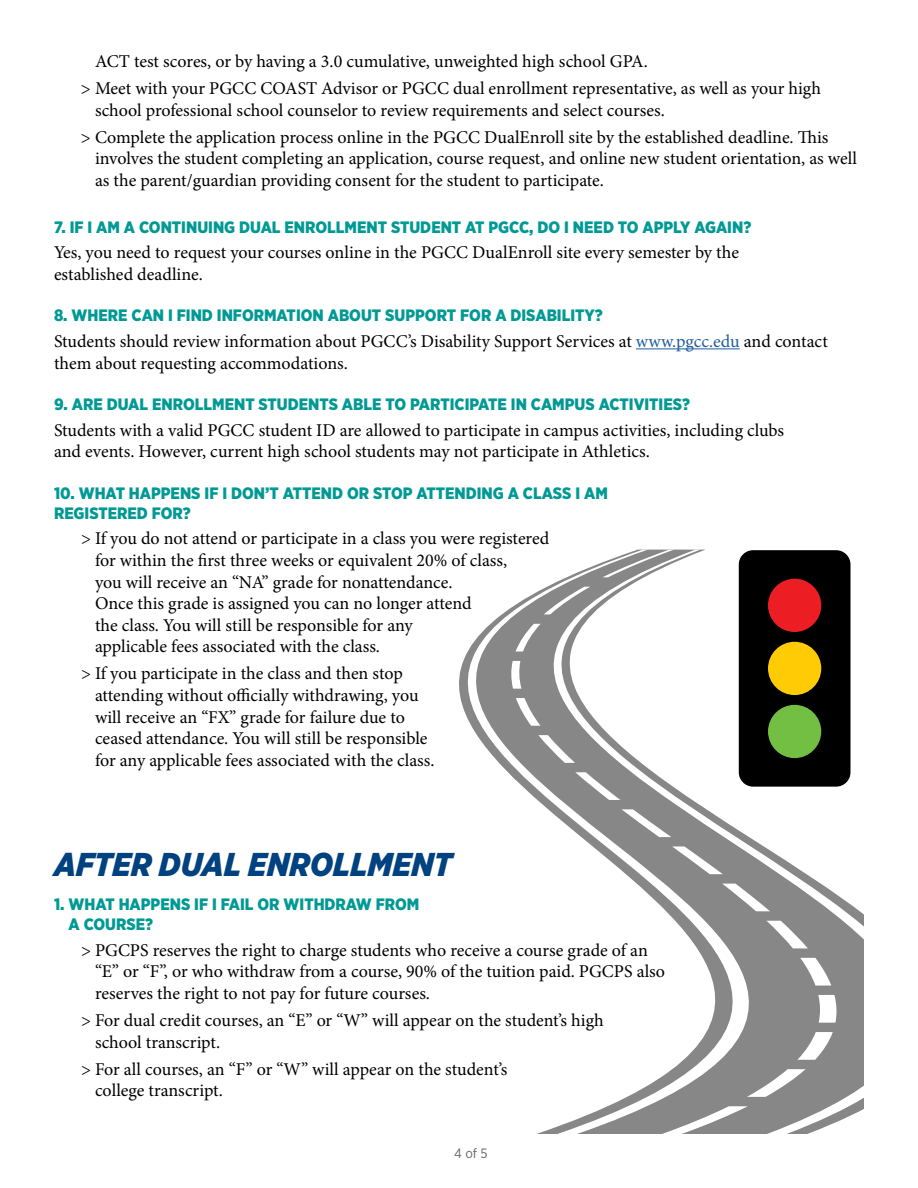
<style>
.page{position:relative;width:918px;height:1188px;background:#fff}
.page>*{position:absolute;margin:0;border:0;box-sizing:border-box;transform-origin:0 0}
.t1{font:italic 900 33px "Gotham Narrow";color:#004280}
.t2{font:18px/21.6px "Minion Pro";color:#000}
.t3{font:900 16.5px/19.8px "Gotham Narrow";color:#009994}
.t4{font:13.5px "Gotham Narrow";color:#636466}
.s1{color:#215e9e}
</style>
<div class="page">
<hr style="left:636px;top:348px;width:104px;height:1px;background:#215e9e">
<svg style="left:459px;top:550px;width:405px;height:584px"></svg>
<svg style="left:662px;top:1106px;width:86px;height:28px"></svg>
<svg style="left:747px;top:1069px;width:59px;height:28px"></svg>
<svg style="left:797px;top:1032px;width:36px;height:28px"></svg>
<svg style="left:818px;top:995px;width:19px;height:28px"></svg>
<svg style="left:800px;top:958px;width:31px;height:28px"></svg>
<svg style="left:766px;top:921px;width:42px;height:27px"></svg>
<svg style="left:722px;top:884px;width:48px;height:27px"></svg>
<svg style="left:672px;top:846px;width:51px;height:28px"></svg>
<svg style="left:622px;top:809px;width:49px;height:28px"></svg>
<svg style="left:575px;top:772px;width:45px;height:28px"></svg>
<svg style="left:538px;top:735px;width:37px;height:28px"></svg>
<svg style="left:516px;top:698px;width:24px;height:28px"></svg>
<svg style="left:511px;top:661px;width:10px;height:28px"></svg>
<svg style="left:516px;top:624px;width:25px;height:28px"></svg>
<svg style="left:544px;top:587px;width:46px;height:27px"></svg>
<svg style="left:602px;top:550px;width:72px;height:27px"></svg>
<div style="left:739px;top:550px;width:111px;height:237px;background:#000;border-radius:14px"></div>
<div style="left:768px;top:579px;width:53px;height:53px;background:#ed1d24;border-radius:50%"></div>
<div style="left:768px;top:642px;width:53px;height:53px;background:#ffcb05;border-radius:50%"></div>
<div style="left:768px;top:705px;width:53px;height:53px;background:#72bf44;border-radius:50%"></div>
<p class="t2" style="left:81px;top:48px;width:742px;line-height:27px;text-indent:14px">ACT test scores, or by having a 3.0 cumulative, unweighted high school GPA.<br>&gt; Meet with your PGCC COAST Advisor or PGCC dual enrollment representative, as well as your high</p>
<p class="t2" style="left:81px;top:97px;width:749px;line-height:27px;text-indent:14px">school professional school counselor to review requirements and select courses.<br>&gt; Complete the application process online in the PGCC DualEnroll site by the established deadline. This</p>
<p class="t2" style="left:95px;top:148px;width:763px">involves the student completing an application, course request, and online new student orientation, as well as the parent/guardian providing consent for the student to participate.</p>
<p class="t3" style="left:54px;top:217px;width:699px">7. IF I AM A CONTINUING DUAL ENROLLMENT STUDENT AT PGCC, DO I NEED TO APPLY AGAIN?</p>
<p class="t2" style="left:54px;top:242px;width:687px">Yes, you need to request your courses online in the PGCC DualEnroll site every semester by the established deadline.</p>
<p class="t3" style="left:54px;top:305px;width:550px">8. WHERE CAN I FIND INFORMATION ABOUT SUPPORT FOR A DISABILITY?</p>
<p class="t2" style="left:54px;top:331px;width:775px">Students should review information about PGCC’s Disability Support Services at <span class="s1">www.pgcc.edu</span> and contact them about requesting accommodations.</p>
<p class="t3" style="left:54px;top:394px;width:637px">9. ARE DUAL ENROLLMENT STUDENTS ABLE TO PARTICIPATE IN CAMPUS ACTIVITIES?</p>
<p class="t2" style="left:54px;top:419px;width:732px">Students with a valid PGCC student ID are allowed to participate in campus activities, including clubs and events. However, current high school students may not participate in Athletics.</p>
<p class="t3" style="left:54px;top:483px;width:555px">10. WHAT HAPPENS IF I DON’T ATTEND OR STOP ATTENDING A CLASS I AM<br>REGISTERED FOR?</p>
<p class="t2" style="left:95px;top:528px;width:456px;text-indent:-14px">&gt; If you do not attend or participate in a class you were registered for within the first three weeks or equivalent 20% of class,<br>you will receive an “NA” grade for nonattendance.<br>Once this grade is assigned you can no longer attend<br>the class. You will still be responsible for any<br>applicable fees associated with the class.</p>
<p class="t2" style="left:95px;top:663px;width:341px;text-indent:-14px">&gt; If you participate in the class and then stop attending without officially withdrawing, you will receive an “FX” grade for failure due to ceased attendance. You will still be responsible for any applicable fees associated with the class.</p>
<h1 class="t1" style="left:54px;top:844px;width:399px">AFTER DUAL ENROLLMENT</h1>
<p class="t3" style="left:69px;top:894px;width:352px;text-indent:-15px">1. WHAT HAPPENS IF I FAIL OR WITHDRAW FROM<br>A COURSE?</p>
<p class="t2" style="left:95px;top:939px;width:572px;text-indent:-14px">&gt; PGCPS reserves the right to charge students who receive a course grade of an “E” or “F”, or who withdraw from a course, 90% of the tuition paid. PGCPS also reserves the right to not pay for future courses.</p>
<p class="t2" style="left:95px;top:1010px;width:510px;text-indent:-14px">&gt; For dual credit courses, an “E” or “W” will appear on the student’s high school transcript.</p>
<p class="t2" style="left:95px;top:1058px;width:414px;text-indent:-14px">&gt; For all courses, an “F” or “W” will appear on the student’s college transcript.</p>
<p class="t4" style="left:454px;top:1145px;width:35px">4 of 5</p>
</div>
